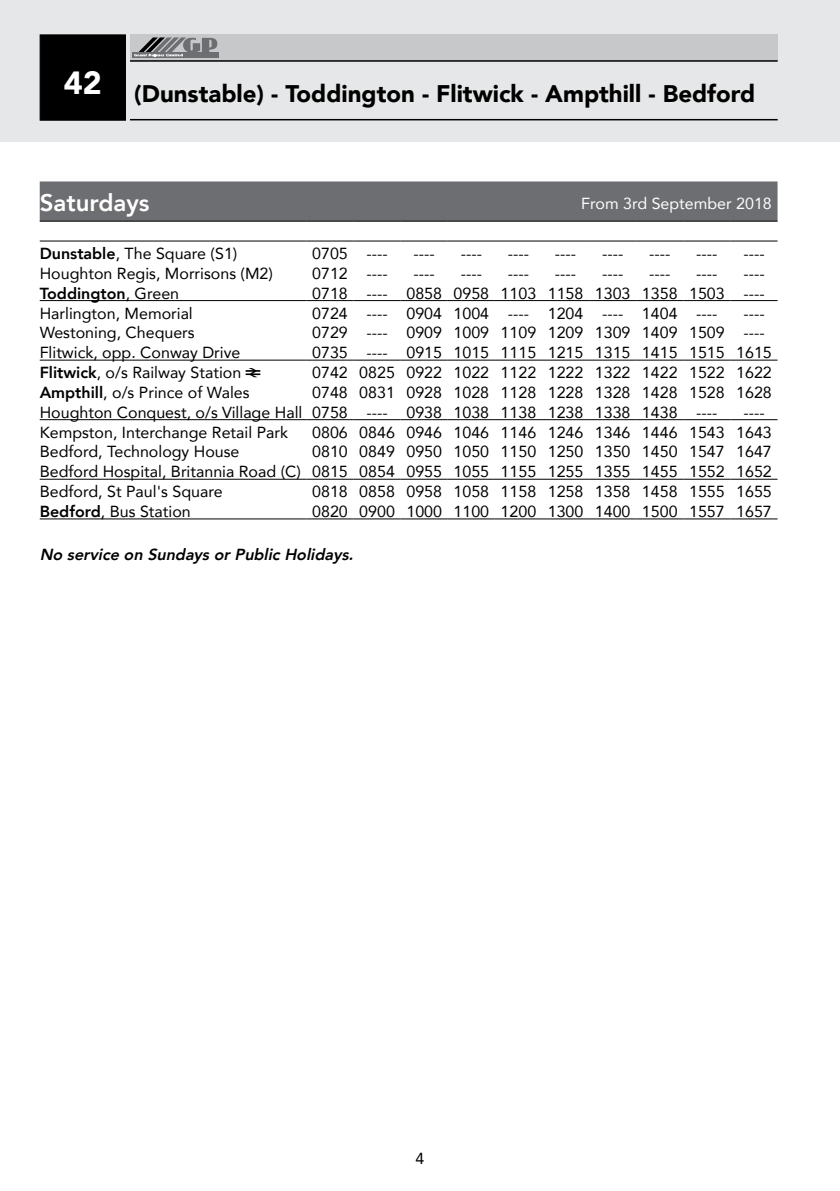
<style>
.page{position:relative;width:840px;height:1191px;background:#fff}
.page>*{position:absolute;margin:0;border:0;box-sizing:border-box;transform-origin:0 0}
.t1{font:900 24px "Avenir";color:#000}
.t2{font:800 24px "Avenir";color:#fff}
.t3{font:16px/20px "Avenir";color:#000}
.t4{font:italic 800 16px "Avenir";color:#000}
.t5{font:16px "Avenir";color:#fff}
.t6{font:800 16px "Avenir";color:#000}
.s1{font-weight:800}
.s2{font-weight:400}
.s3{font-family:"On Time Font"}
</style>
<div class="page">
<div style="left:0;top:0;width:839px;height:142px;background:#e6e7e8"></div>
<div style="left:40px;top:34px;width:86px;height:87px;background:#000"></div>
<hr style="left:130px;top:119px;width:647px;height:1px;background:#000">
<div style="left:130px;top:35px;width:647px;height:26px;background:#c7c8ca"></div>
<hr style="left:130px;top:60px;width:647px;height:2px;background:#000">
<svg style="left:132px;top:52px;width:86px;height:6px"></svg>
<svg style="left:134px;top:37px;width:83px;height:19px"></svg>
<div style="left:40px;top:181px;width:737px;height:40px;background:#6d6e71"></div>
<hr style="left:40px;top:241px;width:266px;height:1px;background:#000">
<hr style="left:40px;top:221px;width:266px;height:1px;background:#000">
<hr style="left:306px;top:221px;width:47px;height:1px;background:#000">
<hr style="left:353px;top:221px;width:47px;height:1px;background:#000">
<hr style="left:400px;top:221px;width:47px;height:1px;background:#000">
<hr style="left:447px;top:221px;width:47px;height:1px;background:#000">
<hr style="left:494px;top:221px;width:47px;height:1px;background:#000">
<hr style="left:541px;top:221px;width:47px;height:1px;background:#000">
<hr style="left:588px;top:221px;width:48px;height:1px;background:#000">
<hr style="left:636px;top:221px;width:47px;height:1px;background:#000">
<hr style="left:683px;top:221px;width:47px;height:1px;background:#000">
<hr style="left:730px;top:221px;width:47px;height:1px;background:#000">
<hr style="left:306px;top:241px;width:47px;height:1px;background:#000">
<hr style="left:353px;top:241px;width:47px;height:1px;background:#000">
<hr style="left:400px;top:241px;width:47px;height:1px;background:#000">
<hr style="left:447px;top:241px;width:47px;height:1px;background:#000">
<hr style="left:494px;top:241px;width:47px;height:1px;background:#000">
<hr style="left:541px;top:241px;width:47px;height:1px;background:#000">
<hr style="left:588px;top:241px;width:48px;height:1px;background:#000">
<hr style="left:636px;top:241px;width:47px;height:1px;background:#000">
<hr style="left:683px;top:241px;width:47px;height:1px;background:#000">
<hr style="left:730px;top:241px;width:47px;height:1px;background:#000">
<hr style="left:40px;top:300px;width:266px;height:1px;background:#000">
<hr style="left:40px;top:360px;width:266px;height:1px;background:#000">
<hr style="left:40px;top:419px;width:266px;height:1px;background:#000">
<hr style="left:40px;top:479px;width:266px;height:1px;background:#000">
<hr style="left:40px;top:518px;width:266px;height:1px;background:#000">
<hr style="left:306px;top:300px;width:47px;height:1px;background:#000">
<hr style="left:353px;top:300px;width:47px;height:1px;background:#000">
<hr style="left:400px;top:300px;width:47px;height:1px;background:#000">
<hr style="left:447px;top:300px;width:47px;height:1px;background:#000">
<hr style="left:494px;top:300px;width:47px;height:1px;background:#000">
<hr style="left:541px;top:300px;width:47px;height:1px;background:#000">
<hr style="left:588px;top:300px;width:48px;height:1px;background:#000">
<hr style="left:636px;top:300px;width:47px;height:1px;background:#000">
<hr style="left:683px;top:300px;width:47px;height:1px;background:#000">
<hr style="left:730px;top:300px;width:47px;height:1px;background:#000">
<hr style="left:306px;top:360px;width:47px;height:1px;background:#000">
<hr style="left:353px;top:360px;width:47px;height:1px;background:#000">
<hr style="left:400px;top:360px;width:47px;height:1px;background:#000">
<hr style="left:447px;top:360px;width:47px;height:1px;background:#000">
<hr style="left:494px;top:360px;width:47px;height:1px;background:#000">
<hr style="left:541px;top:360px;width:47px;height:1px;background:#000">
<hr style="left:588px;top:360px;width:48px;height:1px;background:#000">
<hr style="left:636px;top:360px;width:47px;height:1px;background:#000">
<hr style="left:683px;top:360px;width:47px;height:1px;background:#000">
<hr style="left:730px;top:360px;width:47px;height:1px;background:#000">
<hr style="left:353px;top:419px;width:47px;height:1px;background:#000">
<hr style="left:400px;top:419px;width:47px;height:1px;background:#000">
<hr style="left:447px;top:419px;width:47px;height:1px;background:#000">
<hr style="left:494px;top:419px;width:47px;height:1px;background:#000">
<hr style="left:541px;top:419px;width:47px;height:1px;background:#000">
<hr style="left:588px;top:419px;width:48px;height:1px;background:#000">
<hr style="left:636px;top:419px;width:47px;height:1px;background:#000">
<hr style="left:683px;top:419px;width:47px;height:1px;background:#000">
<hr style="left:730px;top:419px;width:47px;height:1px;background:#000">
<hr style="left:306px;top:419px;width:47px;height:1px;background:#000">
<hr style="left:306px;top:479px;width:47px;height:1px;background:#000">
<hr style="left:353px;top:479px;width:47px;height:1px;background:#000">
<hr style="left:400px;top:479px;width:47px;height:1px;background:#000">
<hr style="left:447px;top:479px;width:47px;height:1px;background:#000">
<hr style="left:494px;top:479px;width:47px;height:1px;background:#000">
<hr style="left:541px;top:479px;width:47px;height:1px;background:#000">
<hr style="left:588px;top:479px;width:48px;height:1px;background:#000">
<hr style="left:636px;top:479px;width:47px;height:1px;background:#000">
<hr style="left:683px;top:479px;width:47px;height:1px;background:#000">
<hr style="left:730px;top:479px;width:47px;height:1px;background:#000">
<hr style="left:306px;top:518px;width:47px;height:1px;background:#000">
<hr style="left:353px;top:518px;width:47px;height:1px;background:#000">
<hr style="left:400px;top:518px;width:47px;height:1px;background:#000">
<hr style="left:447px;top:518px;width:47px;height:1px;background:#000">
<hr style="left:494px;top:518px;width:47px;height:1px;background:#000">
<hr style="left:541px;top:518px;width:47px;height:1px;background:#000">
<hr style="left:588px;top:518px;width:48px;height:1px;background:#000">
<hr style="left:636px;top:518px;width:47px;height:1px;background:#000">
<hr style="left:683px;top:518px;width:47px;height:1px;background:#000">
<hr style="left:730px;top:518px;width:47px;height:1px;background:#000">
<h1 class="t1" style="left:64px;top:73px;width:692px"><sup>42</sup> (Dunstable) - Toddington - Flitwick - Ampthill - Bedford</h1>
<h1 class="t2" style="left:40px;top:184px;width:111px">Saturdays</h1>
<p class="t5" style="left:581px;top:191px;width:192px">From 3rd September 2018</p>
<p class="t3" style="left:40px;top:243px;width:199px"><span class="s1">Dunstable</span>, The Square (S1)</p>
<p class="t3" style="left:312px;top:243px;width:77px">0705 ----</p>
<p class="t3" style="left:413px;top:243px;width:23px">----</p>
<p class="t3" style="left:460px;top:243px;width:23px">----</p>
<p class="t3" style="left:507px;top:243px;width:23px">----</p>
<p class="t3" style="left:554px;top:243px;width:23px">----</p>
<p class="t3" style="left:601px;top:243px;width:23px">----</p>
<p class="t3" style="left:648px;top:243px;width:23px">----</p>
<p class="t3" style="left:695px;top:243px;width:23px">----</p>
<p class="t3" style="left:743px;top:243px;width:23px">----</p>
<p class="t3" style="left:40px;top:263px;width:235px">Houghton Regis, Morrisons (M2)</p>
<p class="t3" style="left:312px;top:263px;width:77px">0712 ----</p>
<p class="t3" style="left:413px;top:263px;width:23px">----</p>
<p class="t3" style="left:460px;top:263px;width:23px">----</p>
<p class="t3" style="left:507px;top:263px;width:23px">----</p>
<p class="t3" style="left:554px;top:263px;width:23px">----</p>
<p class="t3" style="left:601px;top:263px;width:23px">----</p>
<p class="t3" style="left:648px;top:263px;width:23px">----</p>
<p class="t3" style="left:695px;top:263px;width:23px">----</p>
<p class="t3" style="left:743px;top:263px;width:23px">----</p>
<p class="t6" style="left:40px;top:280px;width:141px">Toddington<span class="s2">, Green</span></p>
<p class="t3" style="left:312px;top:282px;width:453px">0718 ---- 0858 0958 1103 1158 1303 1358 1503 ----</p>
<p class="t3" style="left:40px;top:302px;width:154px">Harlington, Memorial</p>
<p class="t3" style="left:312px;top:302px;width:406px">0724 ---- 0904 1004 ---- 1204 ---- 1404 ----</p>
<p class="t3" style="left:743px;top:302px;width:23px">----</p>
<p class="t3" style="left:40px;top:322px;width:156px">Westoning, Chequers</p>
<p class="t3" style="left:312px;top:322px;width:453px">0729 ---- 0909 1009 1109 1209 1309 1409 1509 ----</p>
<p class="t3" style="left:40px;top:342px;width:202px">Flitwick, opp. Conway Drive</p>
<p class="t3" style="left:312px;top:342px;width:461px">0735 ---- 0915 1015 1115 1215 1315 1415 1515 1615</p>
<p class="t3" style="left:40px;top:362px;width:222px"><span class="s1">Flitwick</span>, o/s Railway Station <span class="s3">X</span></p>
<p class="t3" style="left:312px;top:362px;width:461px">0742 0825 0922 1022 1122 1222 1322 1422 1522 1622</p>
<p class="t3" style="left:40px;top:382px;width:211px"><span class="s1">Ampthill</span>, o/s Prince of Wales</p>
<p class="t3" style="left:40px;top:382px;width:733px;text-indent:272px">0748 0831 0928 1028 1128 1228 1328 1428 1528 1628<br>Houghton Conquest, o/s Village Hall 0758 ---- 0938 1038 1138 1238 1338 1438 ----</p>
<p class="t3" style="left:743px;top:401px;width:23px">----</p>
<p class="t3" style="left:40px;top:422px;width:250px">Kempston, Interchange Retail Park</p>
<p class="t3" style="left:312px;top:422px;width:461px">0806 0846 0946 1046 1146 1246 1346 1446 1543 1643</p>
<p class="t3" style="left:40px;top:441px;width:201px">Bedford, Technology House</p>
<p class="t3" style="left:40px;top:441px;width:733px;text-align:justify;text-indent:272px">0810 0849 0950 1050 1150 1250 1350 1450 1547 1647<br>Bedford Hospital, Britannia Road (C) 0815 0854 0955 1055 1155 1255 1355 1455 1552 1652<br>Bedford, St Paul's Square</p>
<p class="t3" style="left:312px;top:481px;width:461px">0818 0858 0958 1058 1158 1258 1358 1458 1555 1655</p>
<p class="t3" style="left:40px;top:501px;width:152px"><span class="s1">Bedford</span>, Bus Station</p>
<p class="t3" style="left:312px;top:501px;width:461px">0820 0900 1000 1100 1200 1300 1400 1500 1557 1657</p>
<p class="t4" style="left:40px;top:542px;width:320px">No service on SundaysorPublicHolidays.</p>
<p class="t3" style="left:415px;top:1148px;width:10px">4</p>
</div>
